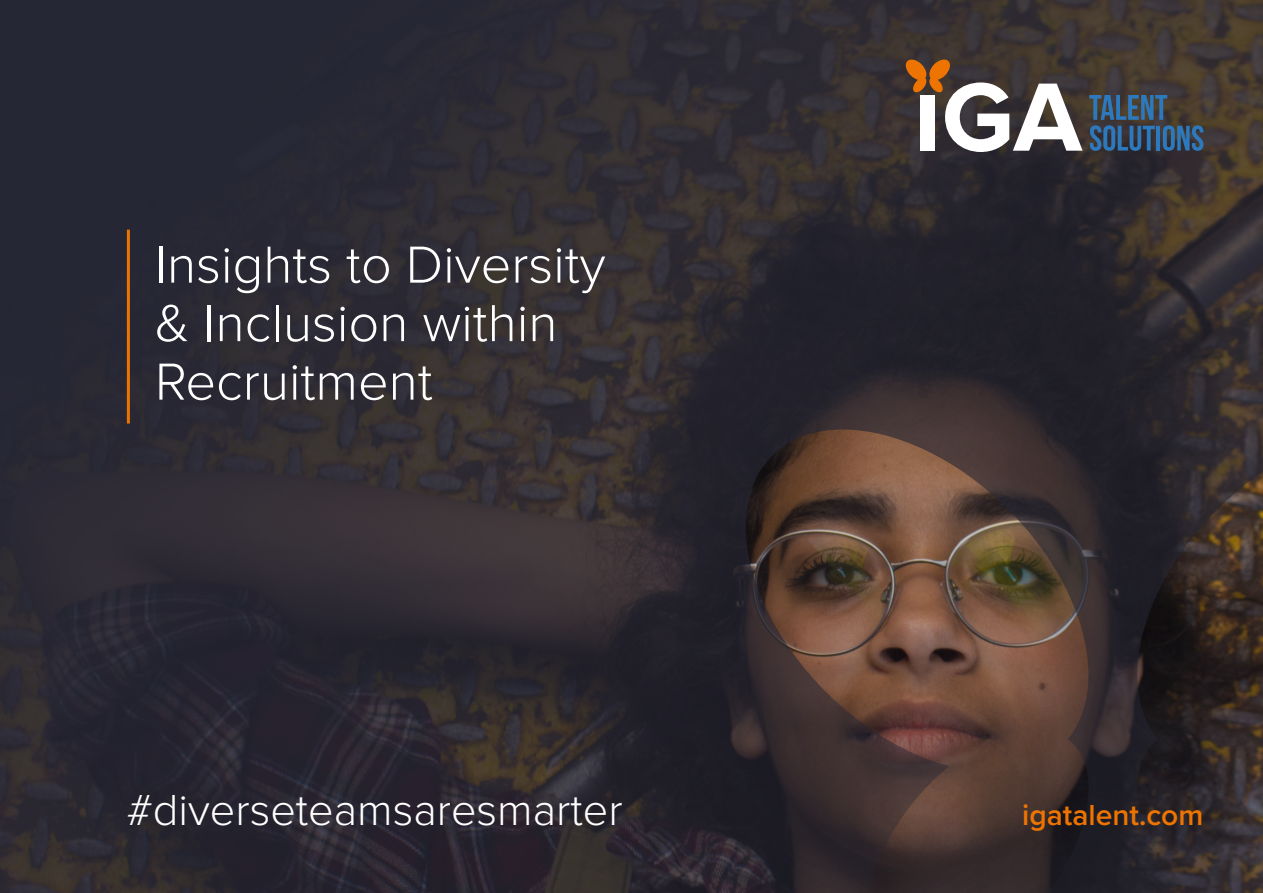
<style>
.page{position:relative;width:1263px;height:893px;background:#fff}
.page>*{position:absolute;margin:0;border:0;box-sizing:border-box;transform-origin:0 0}
.t1{font:300 54px/58.5px "Proxima Nova";color:#fff}
.t2{font:300 45px "Proxima Nova";color:#fff}
.t3{font:600 30px "Proxima Nova";color:#ee7402}
</style>
<div class="page">
<img style="left:0;top:0;width:1263px;height:893px">
<img style="left:744px;top:429px;width:519px;height:464px">
<svg style="left:1089px;top:95px;width:114px;height:56px;background:#395067"></svg>
<svg style="left:906px;top:60px;width:176px;height:92px"></svg>
<hr style="left:127px;top:230px;width:3px;height:193px;background:#ee7402">
<p class="t1" style="left:155px;top:238px;width:452px">Insights to Diversity &amp; Inclusion within<br>Recruitment</p>
<h1 class="t2" style="left:127px;top:789px;width:497px">#diverseteamsaresmarter</h1>
<h4 class="t3" style="left:1022px;top:793px;width:183px">igatalent.com</h4>
</div>
